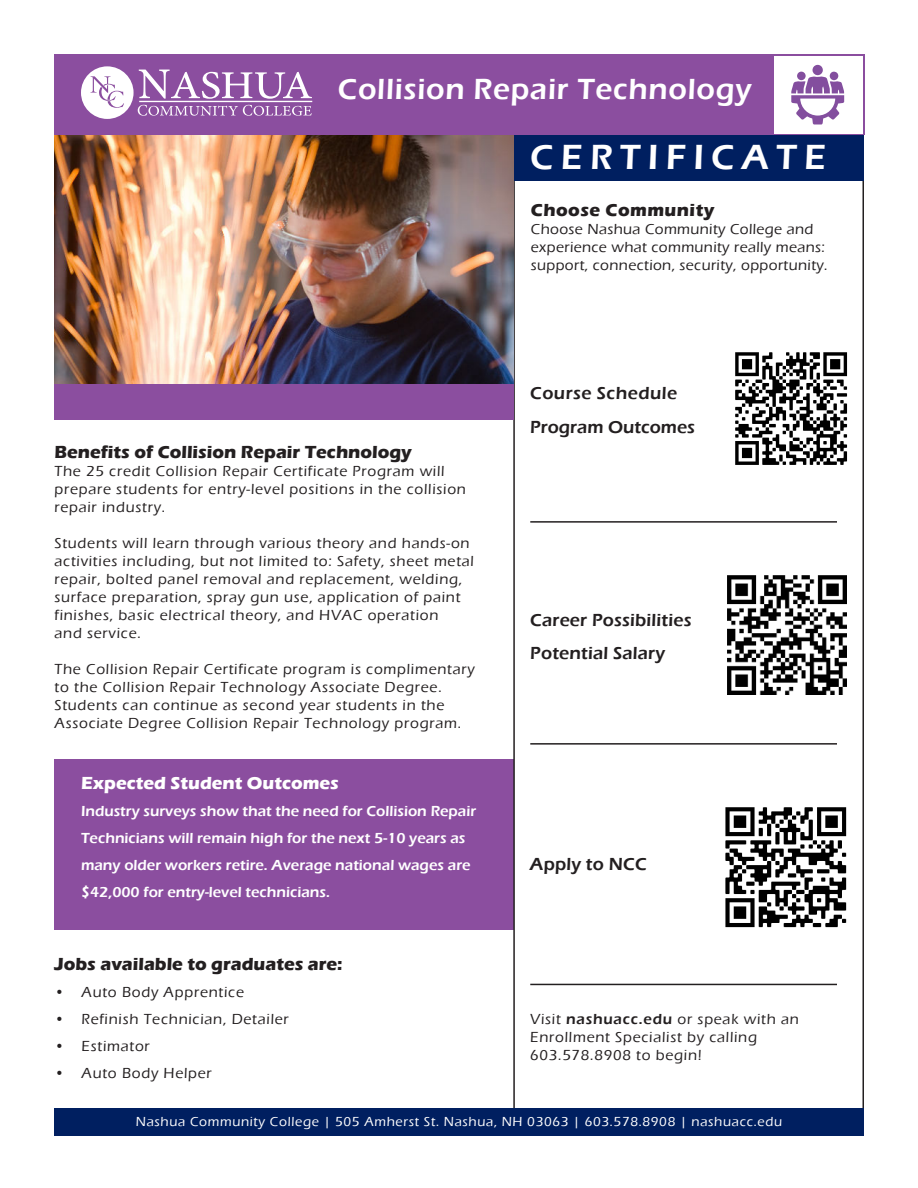
<style>
.page{position:relative;width:918px;height:1188px;background:#fff}
.page>*{position:absolute;margin:0;border:0;box-sizing:border-box;transform-origin:0 0}
.t1{font:600 36px "Eras ITC";letter-spacing:.2em;color:#fff}
.t2{font:600 30px "Eras ITC";letter-spacing:.025em;color:#fff}
.t3{font:600 18px/33.3px "Eras ITC";letter-spacing:.01em;color:#231f20}
.t4{font:700 18px "Eras ITC";color:#231f20}
.t5{font:700 18px "Eras ITC";color:#fff}
.t6{font:700 18px "Eras ITC";letter-spacing:.025em;color:#231f20}
.t7{font:500 15px/18px "Eras ITC";letter-spacing:.05em;color:#231f20}
.t8{font:600 15px/27px "Eras ITC";color:#fff}
.t9{font:500 15px/18px "Eras ITC";letter-spacing:.025em;color:#231f20}
.t10{font:500 13.5px "Eras ITC";letter-spacing:.05em;color:#fff}
.s1{font-weight:600}
</style>
<div class="page">
<div style="left:54px;top:760px;width:459px;height:170px;background:#8b4e9f"></div>
<img style="left:54px;top:135px;width:459px;height:249px">
<div style="left:54px;top:54px;width:810px;height:81px;background:#8b4e9f"></div>
<div style="left:774px;top:56px;width:88px;height:77px;background:#fff"></div>
<svg style="left:791px;top:65px;width:53px;height:60px"></svg>
<svg style="left:81px;top:66px;width:231px;height:53px"></svg>
<div style="left:55px;top:1109px;width:809px;height:27px;background:#001f60"></div>
<div style="left:514px;top:135px;width:350px;height:46px;background:#001f60"></div>
<div style="left:54px;top:384px;width:459px;height:36px;background:#8b4e9f"></div>
<img style="left:735px;top:352px;width:113px;height:113px">
<hr style="left:530px;top:521px;width:307px;height:2px;background:#231f20">
<hr style="left:530px;top:743px;width:307px;height:2px;background:#231f20">
<hr style="left:530px;top:984px;width:307px;height:1px;background:#231f20">
<img style="left:727px;top:575px;width:120px;height:120px">
<img style="left:725px;top:807px;width:122px;height:121px">
<h2 class="t2" style="left:338px;top:76px;width:415px">Collision Repair Technology</h2>
<h1 class="t1" style="left:530px;top:141px;width:297px">CERTIFICATE</h1>
<p class="t6" style="left:531px;top:202px;width:185px">Choose Community</p>
<p class="t9" style="left:531px;top:221px;width:298px">Choose Nashua Community College and experience what community really means: support, connection, security, opportunity.</p>
<p class="t4" style="left:55px;top:445px;width:359px">Benefits of Collision Repair Technology</p>
<p class="t7" style="left:55px;top:463px;width:413px">The 25 credit Collision Repair Certificate Program will prepare students for entry-level positions in the collision repair industry.</p>
<p class="t7" style="left:55px;top:535px;width:421px">Students will learn through various theory and hands-on activities including, but not limited to: Safety, sheet metal repair, bolted panel removal and replacement, welding, surface preparation, spray gun use, application of paint finishes, basic electrical theory, and HVAC operation<br>and service.</p>
<p class="t7" style="left:55px;top:661px;width:422px">The Collision Repair Certificate program is complimentary to the Collision Repair Technology Associate Degree.<br>Students can continue as second year students in the Associate Degree Collision Repair Technology program.</p>
<p class="t5" style="left:81px;top:776px;width:259px">Expected Student Outcomes</p>
<p class="t8" style="left:81px;top:799px;width:397px">Industry surveys show that the need for Collision Repair Technicians will remain high for the next 5-10 years as many older workers retire. Average national wages are $42,000 for entry-level technicians.</p>
<p class="t4" style="left:55px;top:956px;width:289px">Jobs available to graduates are:</p>
<p class="t7" style="left:55px;top:984px;width:191px">• Auto Body Apprentice</p>
<p class="t7" style="left:55px;top:1011px;width:236px">• Refinish Technician, Detailer</p>
<p class="t7" style="left:55px;top:1038px;width:97px">• Estimator</p>
<p class="t7" style="left:55px;top:1065px;width:159px">• Auto Body Helper</p>
<p class="t3" style="left:530px;top:377px;width:166px;line-height:34.2px">Course Schedule<br>Program Outcomes</p>
<p class="t3" style="left:530px;top:604px;width:163px">Career Possibilities<br>Potential Salary</p>
<p class="t3" style="left:530px;top:849px;width:118px">Apply to NCC</p>
<p class="t7" style="left:530px;top:1011px;width:270px">Visit <span class="s1">nashuacc.edu</span> or speak with an<br>Enrollment Specialist by calling<br>603.578.8908 to begin!</p>
<p class="t10" style="left:136px;top:1116px;width:648px">Nashua Community College | 505 Amherst St. Nashua, NH 03063 | 603.578.8908 | nashuacc.edu</p>
</div>
